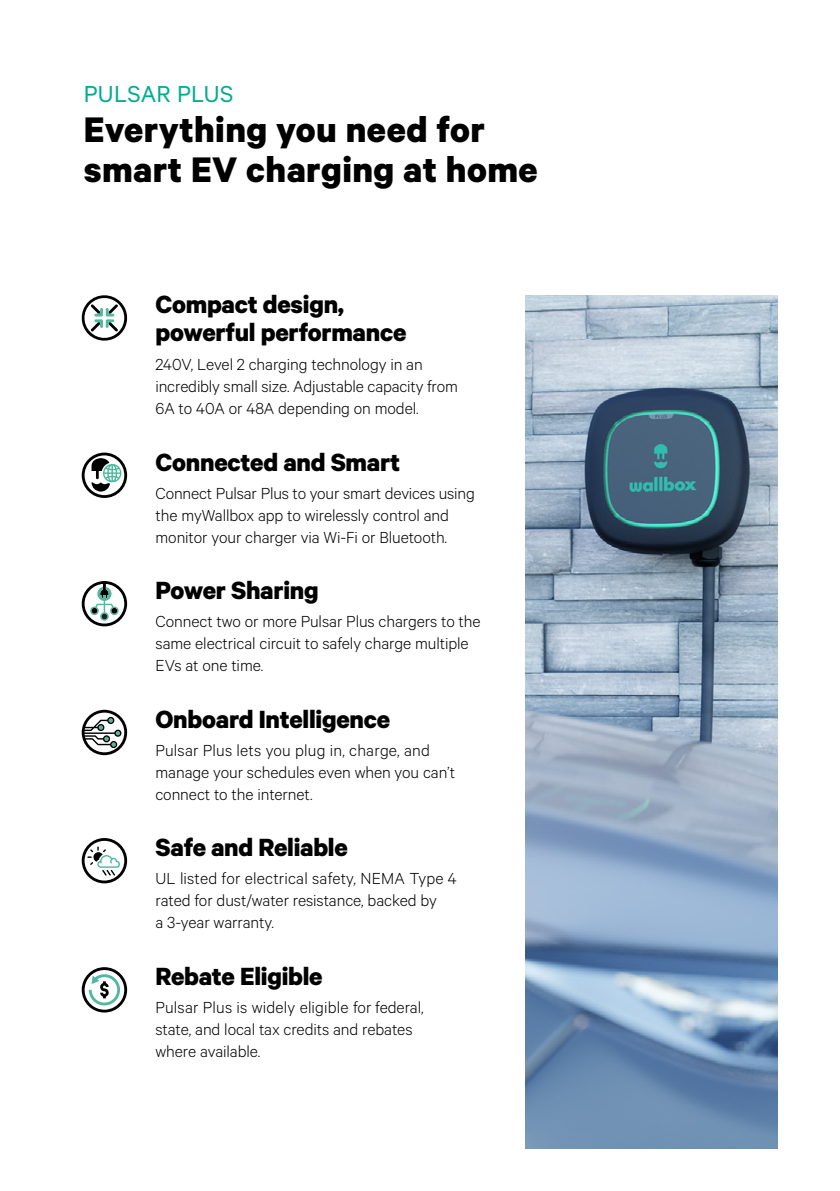
<style>
.page{position:relative;width:840px;height:1191px;background:#fff}
.page>*{position:absolute;margin:0;border:0;box-sizing:border-box;transform-origin:0 0}
.t1{font:700 40px/40px "Calibre";letter-spacing:.01em;color:#000}
.t2{font:700 28px/28px "Calibre";letter-spacing:-.01em;color:#000}
.t3{font:26px "Calibre";letter-spacing:.01em;color:#00ab91}
.t4{font:300 18px/22px "Calibre";letter-spacing:-.005em;color:#000}
</style>
<div class="page">
<img style="left:525px;top:295px;width:252px;height:853px">
<svg style="left:81px;top:295px;width:47px;height:46px"></svg>
<svg style="left:82px;top:452px;width:45px;height:46px"></svg>
<svg style="left:82px;top:581px;width:45px;height:45px"></svg>
<svg style="left:82px;top:710px;width:45px;height:45px"></svg>
<svg style="left:82px;top:967px;width:45px;height:45px"></svg>
<svg style="left:82px;top:838px;width:45px;height:45px"></svg>
<h3 class="t3" style="left:84px;top:79px;width:151px">PULSAR PLUS</h3>
<h1 class="t1" style="left:84px;top:108px;width:455px">Everything you need for smart EV charging at home</h1>
<h2 class="t2" style="left:155px;top:290px;width:252px">Compact design, powerful performance</h2>
<p class="t4" style="left:155px;top:352px;width:304px">240V, Level 2 charging technology in an incredibly small size. Adjustable capacity from<br>6A to 40A or 48A depending on model.</p>
<h2 class="t2" style="left:155px;top:447px;width:246px">Connected and Smart</h2>
<p class="t4" style="left:155px;top:481px;width:321px">Connect Pulsar Plus to your smart devices using the myWallbox app to wirelessly control and monitor your charger via Wi-Fi or Bluetooth.</p>
<h2 class="t2" style="left:155px;top:575px;width:165px">Power Sharing</h2>
<p class="t4" style="left:155px;top:610px;width:326px">Connect two or more Pulsar Plus chargers to the same electrical circuit to safely charge multiple<br>EVs at one time.</p>
<h2 class="t2" style="left:155px;top:704px;width:236px">Onboard Intelligence</h2>
<p class="t4" style="left:155px;top:738px;width:301px">Pulsar Plus lets you plug in, charge, and manage your schedules even when you can’t connect to the internet.</p>
<h2 class="t2" style="left:155px;top:832px;width:194px">Safe and Reliable</h2>
<p class="t4" style="left:155px;top:867px;width:303px">UL listed for electrical safety, NEMA Type 4 rated for dust/water resistance, backed by<br>a 3-year warranty.</p>
<h2 class="t2" style="left:155px;top:961px;width:168px">Rebate Eligible</h2>
<p class="t4" style="left:155px;top:996px;width:269px">Pulsar Plus is widely eligible for federal, state, and local tax credits and rebates where available.</p>
</div>
